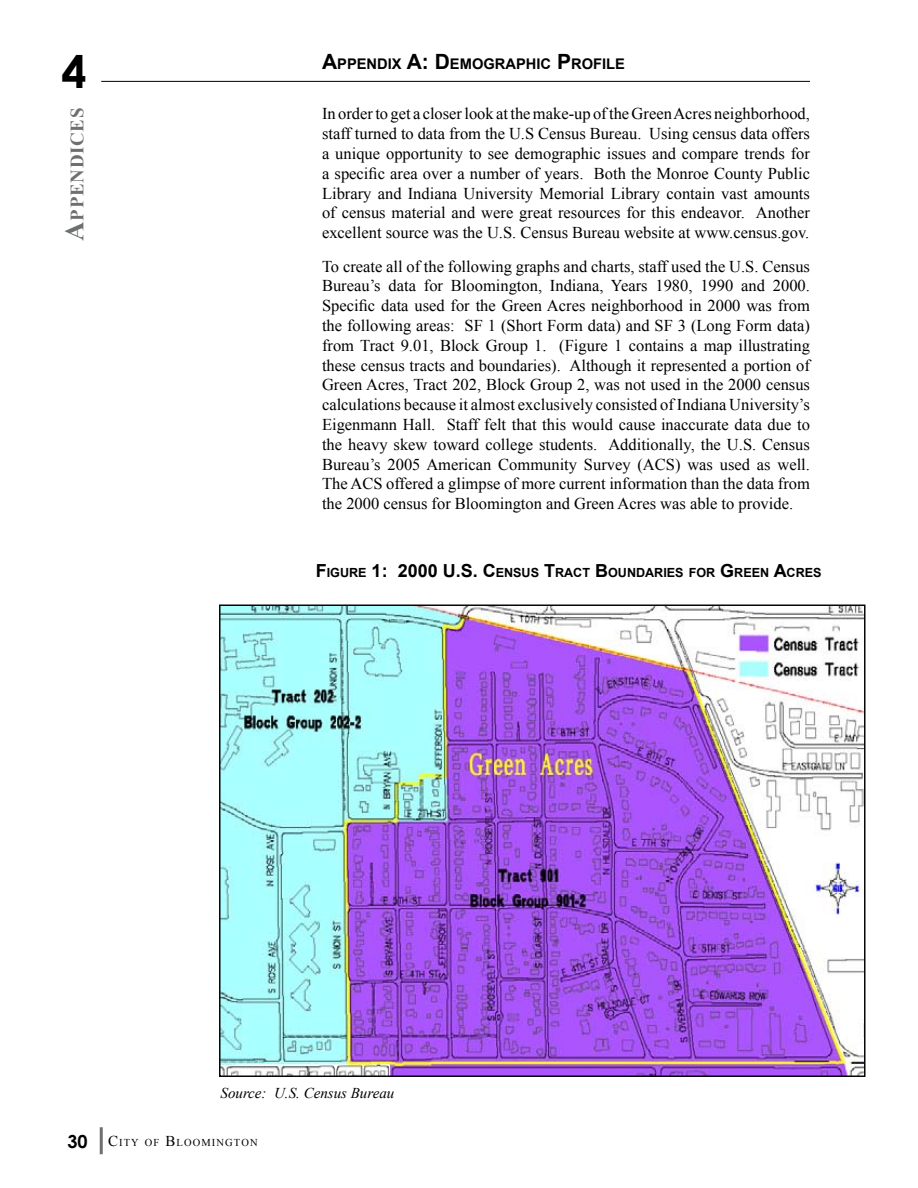
<style>
.page{position:relative;width:918px;height:1188px;background:#fff}
.page>*{position:absolute;margin:0;border:0;box-sizing:border-box;transform-origin:0 0}
.t1{font:700 45px "Century Gothic";color:#000}
.t2{font:700 18.9px "Times New Roman";letter-spacing:.035em;color:#6d6f71}
.t3{font:16.5px/19.8px "Times New Roman";color:#000;text-align:justify}
.t4{font:italic 15px "Times New Roman";color:#000}
.t5{font:700 14.7px "Arial";color:#000}
.t6{font:700 12.6px "Arial";color:#000}
.t7{font:10.5px "Times New Roman";letter-spacing:.105em;color:#000}
.s1{font-size:27px}
.s2{font-size:21px}
.s3{font-size:18px}
.s4{font-family:"Century Gothic";font-weight:700;font-size:18px}
.s5{font-size:15px}
</style>
<div class="page">
<hr style="left:101px;top:81px;width:709px;height:1px;background:#000">
<hr style="left:100px;top:1127px;width:3px;height:27px;background:#6d6f71">
<img style="left:222px;top:607px;width:641px;height:467px">
<div style="left:219px;top:604px;width:647px;height:473px;border:2px solid #050706"></div>
<h1 class="t1" style="left:62px;top:37px;width:24px">4</h1>
<p class="t2" style="left:64px;top:241px;width:134px;rotate:-90deg"><span class="s1">A</span>ppendices</p>
<p class="t5" style="left:322px;top:54px;width:304px"><span class="s2">A</span>PPENDIX <span class="s2">A: D</span>EMOGRAPHIC <span class="s2">P</span>ROFILE</p>
<p class="t3" style="left:322px;top:104px;width:489px">In order to get a closer look at the make-up of the Green Acres neighborhood, staff turned to data from the U.S Census Bureau. Using census data offers a unique opportunity to see demographic issues and compare trends for a specific area over a number of years. Both the Monroe County Public Library and Indiana University Memorial Library contain vast amounts of census material and were great resources for this endeavor. Another excellent source was the U.S. Census Bureau website at www.census.gov.</p>
<p class="t3" style="left:322px;top:256px;width:489px">To create all of the following graphs and charts, staff used the U.S. Census Bureau’s data for Bloomington, Indiana, Years 1980, 1990 and 2000.<br>Specific data used for the Green Acres neighborhood in 2000 was from the following areas: SF 1 (Short Form data) and SF 3 (Long Form data) from Tract 9.01, Block Group 1. (Figure 1 contains a map illustrating these census tracts and boundaries). Although it represented a portion of Green Acres, Tract 202, Block Group 2, was not used in the 2000 census calculations because it almost exclusively consisted of Indiana University’s Eigenmann Hall. Staff felt that this would cause inaccurate data due to the heavy skew toward college students. Additionally, the U.S. Census Bureau’s 2005 American Community Survey (ACS) was used as well.<br>The ACS offered a glimpse of more current information than the data from the 2000 census for Bloomington and Green Acres was able to provide.</p>
<p class="t6" style="left:316px;top:564px;width:507px"><span class="s3">F</span>IGURE <span class="s3">1: 2000 U.S. C</span>ENSUS <span class="s3">T</span>RACT <span class="s3">B</span>OUNDARIES FOR <span class="s3">G</span>REEN <span class="s3">A</span>CRES</p>
<p class="t4" style="left:220px;top:1083px;width:175px">Source: U.S. Census Bureau</p>
<p class="t7" style="left:68px;top:1135px;width:192px"><span class="s4">30</span> <span class="s5">C</span>ity of <span class="s5">B</span>loomington</p>
</div>
